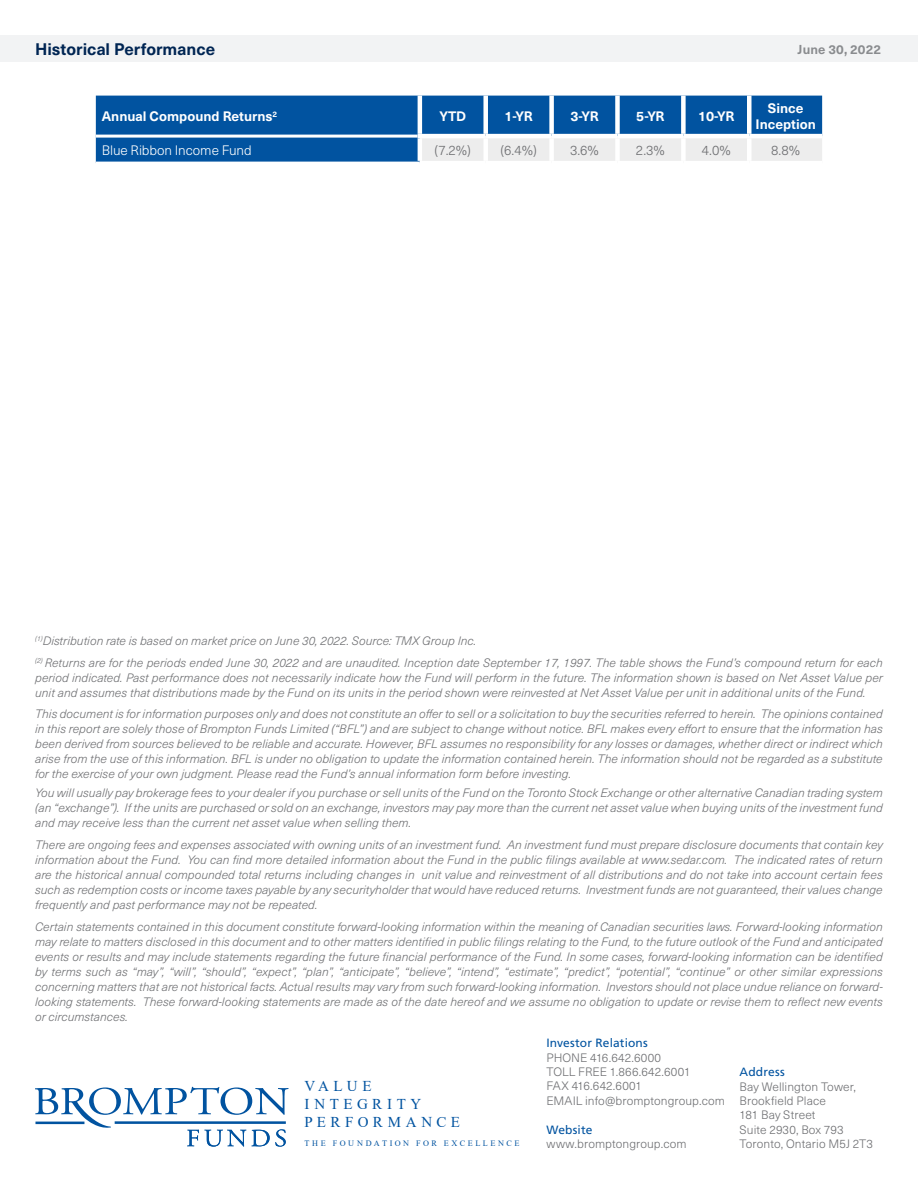
<style>
.page{position:relative;width:918px;height:1188px;background:#fff}
.page>*{position:absolute;margin:0;border:0;box-sizing:border-box;transform-origin:0 0}
.t1{font:700 16.5px "Neue Haas Unica W1 G";color:#002553}
.t2{font:15px "Times New Roman";letter-spacing:.305em;color:#0153a0}
.t3{font:700 13.5px "Neue Haas Unica W1 G";color:#fff}
.t4{font:300 13.5px "Neue Haas Unica W1 G";color:#6f7073}
.t5{font:300 13.5px "Neue Haas Unica W1 G";letter-spacing:-.005em;color:#fff}
.t6{font:700 12.75px "Neue Haas Unica W1 G";letter-spacing:.005em;color:#8a8c8f}
.t7{font:italic 300 12px/15px "Neue Haas Unica W1 G";color:#6f7073;text-align:justify}
.t8{font:300 12px "Neue Haas Unica W1 G";letter-spacing:.01em;color:#6f7073}
.t9{font:12px "Frutiger LT Std";letter-spacing:.01em;color:#0153a0}
.t10{font:8.25px "Times New Roman";letter-spacing:.31em;color:#0153a0}
</style>
<div class="page">
<svg style="left:96px;top:96px;width:726px;height:66px;background:#3273b0"></svg>
<hr style="left:96px;top:135px;width:322px;height:3px;background:#fff">
<hr style="left:418px;top:96px;width:4px;height:38px;background:#fff">
<div style="left:483px;top:96px;width:5px;height:38px;background:#fff"></div>
<div style="left:549px;top:96px;width:5px;height:38px;background:#fff"></div>
<div style="left:615px;top:96px;width:5px;height:38px;background:#fff"></div>
<div style="left:681px;top:96px;width:5px;height:38px;background:#fff"></div>
<div style="left:747px;top:96px;width:5px;height:38px;background:#fff"></div>
<hr style="left:418px;top:134px;width:68px;height:4px;background:#fff">
<hr style="left:418px;top:138px;width:4px;height:23px;background:#fff">
<hr style="left:486px;top:134px;width:66px;height:4px;background:#fff">
<div style="left:483px;top:138px;width:5px;height:23px;background:#fff"></div>
<hr style="left:552px;top:134px;width:65px;height:4px;background:#fff">
<div style="left:549px;top:138px;width:5px;height:23px;background:#fff"></div>
<hr style="left:617px;top:134px;width:66px;height:4px;background:#fff">
<div style="left:615px;top:138px;width:5px;height:23px;background:#fff"></div>
<hr style="left:683px;top:134px;width:66px;height:4px;background:#fff">
<div style="left:681px;top:138px;width:5px;height:23px;background:#fff"></div>
<hr style="left:749px;top:134px;width:73px;height:4px;background:#fff">
<div style="left:747px;top:138px;width:5px;height:23px;background:#fff"></div>
<hr style="left:420px;top:161px;width:66px;height:4px;background:#fff">
<hr style="left:486px;top:161px;width:66px;height:4px;background:#fff">
<hr style="left:552px;top:161px;width:65px;height:4px;background:#fff">
<hr style="left:617px;top:161px;width:66px;height:4px;background:#fff">
<hr style="left:683px;top:161px;width:66px;height:4px;background:#fff">
<hr style="left:749px;top:161px;width:73px;height:4px;background:#fff">
<svg style="left:35px;top:1087px;width:253px;height:60px"></svg>
<div style="left:0;top:35px;width:918px;height:27px;background:#f2f3f4"></div>
<p class="t1" style="left:35px;top:36px;width:182px">Historical Performance</p>
<p class="t6" style="left:798px;top:39px;width:85px">June 30, 2022</p>
<p class="t3" style="left:102px;top:106px;width:177px">Annual Compound Returns<sup>2</sup></p>
<p class="t3" style="left:439px;top:106px;width:28px">YTD</p>
<p class="t3" style="left:505px;top:106px;width:30px">1-YR</p>
<p class="t3" style="left:570px;top:106px;width:30px">3-YR</p>
<p class="t3" style="left:636px;top:106px;width:30px">5-YR</p>
<p class="t3" style="left:698px;top:106px;width:38px">10-YR</p>
<p class="t3" style="left:768px;top:98px;width:37px">Since</p>
<p class="t3" style="left:756px;top:114px;width:62px">Inception</p>
<p class="t5" style="left:102px;top:140px;width:151px">Blue Ribbon Income Fund</p>
<p class="t4" style="left:435px;top:140px;width:38px">(7.2%)</p>
<p class="t4" style="left:501px;top:140px;width:38px">(6.4%)</p>
<p class="t4" style="left:570px;top:140px;width:30px">3.6%</p>
<p class="t4" style="left:636px;top:140px;width:30px">2.3%</p>
<p class="t4" style="left:702px;top:140px;width:30px">4.0%</p>
<p class="t4" style="left:771px;top:140px;width:30px">8.8%</p>
<p class="t7" style="left:35px;top:633px;width:443px"><sup>(1)</sup>Distribution rate is based on market price on June 30, 2022. Source: TMX Group Inc.</p>
<p class="t7" style="left:35px;top:654px;width:849px"><sup>(2)</sup> Returns are for the periods ended June 30, 2022 and are unaudited. Inception date September 17, 1997. The table shows the Fund’s compound return for each period indicated. Past performance does not necessarily indicate how the Fund will perform in the future. The information shown is based on Net Asset Value per unit and assumes that distributions made by the Fund on its units in the period shown were reinvested at Net Asset Value per unit in additional units of the Fund.</p>
<p class="t7" style="left:35px;top:706px;width:849px">This document is for information purposes only and does not constitute an offer to sell or a solicitation to buy the securities referred to herein. The opinions contained in this report are solely those of Brompton Funds Limited (“BFL”) and are subject to change without notice. BFL makes every effort to ensure that the information has been derived from sources believed to be reliable and accurate. However, BFL assumes no responsibility for any losses or damages, whether direct or indirect which arise from the use of this information. BFL is under no obligation to update the information contained herein. The information should not be regarded as a substitute for the exercise of your own judgment. Please read the Fund’s annual information form before investing.</p>
<p class="t7" style="left:35px;top:785px;width:849px">You will usually pay brokerage fees to your dealer if you purchase or sell units of the Fund on the Toronto Stock Exchange or other alternative Canadian trading system (an “exchange”). If the units are purchased or sold on an exchange, investors may pay more than the current net asset value when buying units of the investment fund and may receive less than the current net asset value when selling them.</p>
<p class="t7" style="left:35px;top:837px;width:849px">There are ongoing fees and expenses associated with owning units of an investment fund. An investment fund must prepare disclosure documents that contain key information about the Fund. You can find more detailed information about the Fund in the public filings available at www.sedar.com. The indicated rates of return are the historical annual compounded total returns including changes in unit value and reinvestment of all distributions and do not take into account certain fees such as redemption costs or income taxes payable by any securityholder that would have reduced returns. Investment funds are not guaranteed, their values change frequently and past performance may not be repeated.</p>
<p class="t7" style="left:35px;top:918px;width:849px">Certain statements contained in this document constitute forward-looking information within the meaning of Canadian securities laws. Forward-looking information may relate to matters disclosed in this document and to other matters identified in public filings relating to the Fund, to the future outlook of the Fund and anticipated events or results and may include statements regarding the future financial performance of the Fund. In some cases, forward-looking information can be identified by terms such as “may”, “will”, “should”, “expect”, “plan”, “anticipate”, “believe”, “intend”, “estimate”, “predict”, “potential”, “continue” or other similar expressions concerning matters that are not historical facts. Actual results may vary from such forward-looking information. Investors should not place undue reliance on forward&shy;looking statements. These forward-looking statements are made as of the date hereof and we assume no obligation to update or revise them to reflect new events or circumstances.</p>
<p class="t2" style="left:304px;top:1075px;width:69px">VALUE</p>
<p class="t2" style="left:304px;top:1093px;width:118px">INTEGRITY</p>
<p class="t2" style="left:304px;top:1111px;width:157px">PERFORMANCE</p>
<p class="t10" style="left:304px;top:1137px;width:217px">THE FOUNDATION FOR EXCELLENCE</p>
<p class="t9" style="left:546px;top:1036px;width:103px">Investor Relations</p>
<p class="t8" style="left:546px;top:1049px;width:116px">PHONE 416.642.6000</p>
<p class="t8" style="left:546px;top:1063px;width:146px">TOLL FREE 1.866.642.6001</p>
<p class="t8" style="left:546px;top:1077px;width:97px">FAX 416.642.6001</p>
<p class="t8" style="left:546px;top:1092px;width:180px">EMAIL info@bromptongroup.com</p>
<p class="t9" style="left:546px;top:1122px;width:48px">Website</p>
<p class="t8" style="left:546px;top:1135px;width:142px">www.bromptongroup.com</p>
<p class="t9" style="left:740px;top:1065px;width:47px">Address</p>
<p class="t8" style="left:740px;top:1078px;width:118px">Bay Wellington Tower,</p>
<p class="t8" style="left:740px;top:1092px;width:88px">Brookfield Place</p>
<p class="t8" style="left:740px;top:1106px;width:77px">181 Bay Street</p>
<p class="t8" style="left:740px;top:1121px;width:105px">Suite 2930, Box 793</p>
<p class="t8" style="left:740px;top:1135px;width:135px">Toronto, Ontario M5J 2T3</p>
</div>
